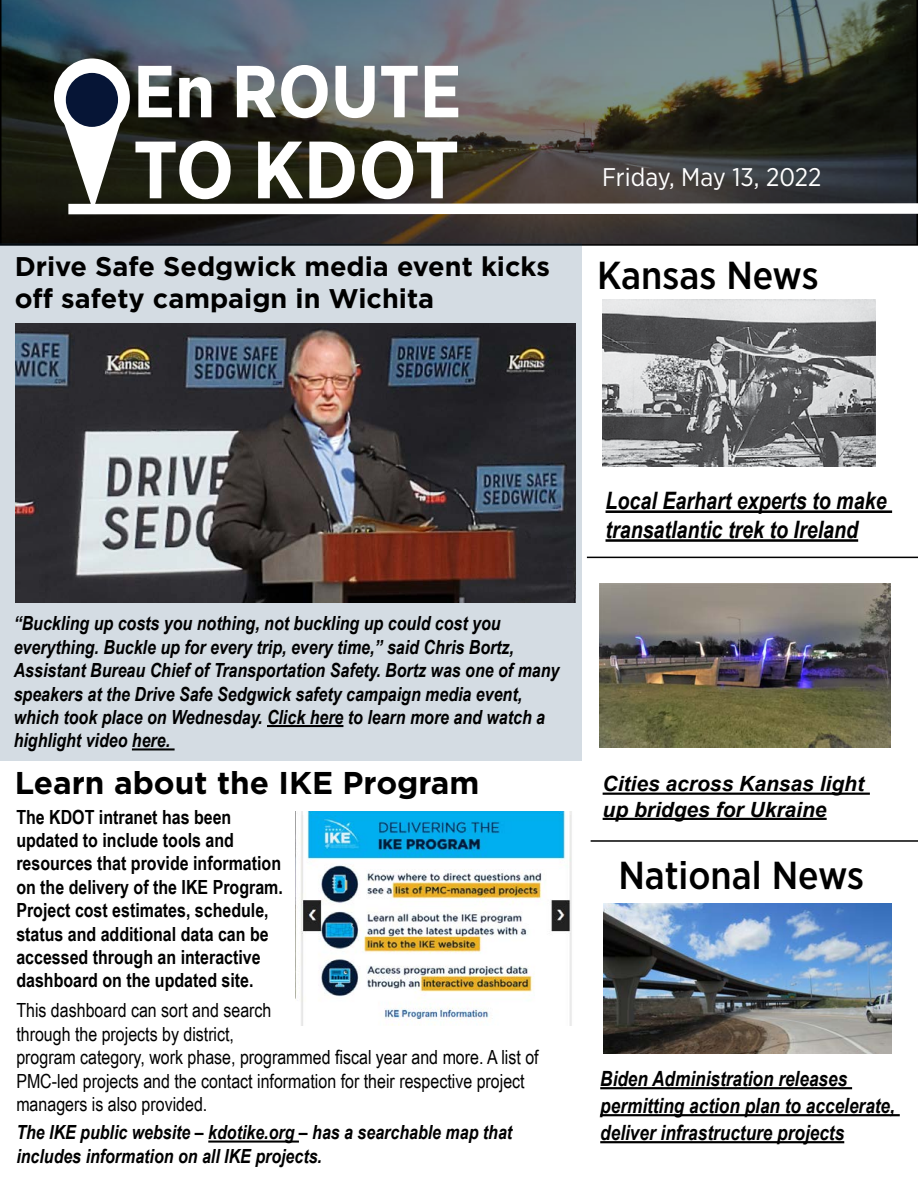
<style>
.page{position:relative;width:918px;height:1188px;background:#fff}
.page>*{position:absolute;margin:0;border:0;box-sizing:border-box;transform-origin:0 0}
.t1{font:700 81px "Gotham Narrow";letter-spacing:-.015em;color:#fff}
.t2{font:700 73.5px "Gotham Narrow";color:#fff}
.t3{font:500 39px "Gotham Narrow";color:#000}
.t4{font:700 31.5px "Gotham";color:#000}
.t5{font:700 27px/32.4px "Gotham";color:#000}
.t6{font:25.5px "Gotham Narrow";color:#fff}
.t7{font:italic 700 24px/28.8px "Arial Narrow";color:#000}
.t8{font:italic 700 21px/27px "Arial Narrow";color:#000}
.t9{font:italic 700 21px/25.2px "Arial";color:#000}
.t10{font:italic 700 19.5px/23.4px "Arial Narrow";color:#000}
.t11{font:700 19.5px/23.4px "Arial Narrow";color:#000}
.t12{font:19.5px/23.4px "Arial Narrow";color:#000}
</style>
<div class="page">
<svg style="left:2px;top:0;width:916px;height:244px;background:#4a555a"></svg>
<div style="left:0;top:243px;width:582px;height:518px;background:#d4dce3"></div>
<svg style="left:54px;top:58px;width:864px;height:162px;background:#50504a"></svg>
<div style="left:66px;top:73px;width:52px;height:54px;background:#061536;border-radius:50%"></div>
<img style="left:16px;top:323px;width:560px;height:280px">
<hr style="left:606px;top:510px;width:286px;height:3px;background:#000">
<hr style="left:606px;top:539px;width:252px;height:3px;background:#000">
<hr style="left:591px;top:840px;width:327px;height:2px;background:#000">
<hr style="left:267px;top:725px;width:76px;height:2px;background:#000">
<hr style="left:132px;top:748px;width:43px;height:2px;background:#000">
<hr style="left:600px;top:1087px;width:252px;height:2px;background:#000">
<hr style="left:600px;top:1114px;width:300px;height:2px;background:#000">
<hr style="left:600px;top:1141px;width:244px;height:2px;background:#000">
<img style="left:603px;top:903px;width:289px;height:150px">
<hr style="left:603px;top:793px;width:267px;height:2px;background:#000">
<hr style="left:603px;top:818px;width:224px;height:2px;background:#000">
<hr style="left:587px;top:557px;width:331px;height:1px;background:#000">
<img style="left:603px;top:300px;width:273px;height:166px">
<hr style="left:208px;top:1141px;width:91px;height:2px;background:#000">
<img style="left:599px;top:584px;width:291px;height:163px">
<img style="left:300px;top:811px;width:272px;height:214px">
<h2 class="t2" style="left:133px;top:44px;width:330px">En ROUTE</h2>
<h1 class="t1" style="left:133px;top:118px;width:328px">TO KDOT</h1>
<h3 class="t5" style="left:15px;top:250px;width:537px">Drive Safe Sedgwick media event kicks off safety campaign in Wichita</h3>
<h3 class="t6" style="left:602px;top:161px;width:221px">Friday, May 13, 2022</h3>
<h3 class="t3" style="left:597px;top:250px;width:223px">Kansas News</h3>
<p class="t10" style="left:14px;top:611px;width:547px">“Buckling up costs you nothing, not buckling up could cost you everything. Buckle up for every trip, every time,” said Chris Bortz, Assistant Bureau Chief of Transportation Safety. Bortz was one of many speakers at the Drive Safe Sedgwick safety campaign media event, which took place on Wednesday. Click here to learn more and watch a highlight video here.</p>
<h3 class="t4" style="left:15px;top:762px;width:466px">Learn about the IKE Program</h3>
<p class="t11" style="left:16px;top:804px;width:268px">The KDOT intranet has been updated to include tools and resources that provide information on the delivery of the IKE Program.<br>Project cost estimates, schedule, status and additional data can be accessed through an interactive dashboard on the updated site.</p>
<p class="t12" style="left:16px;top:998px;width:524px">This dashboard can sort and search<br>through the projects by district,<br>program category, work phase, programmed fiscal year and more. A list of PMC-led projects and the contact information for their respective project managers is also provided.</p>
<p class="t10" style="left:16px;top:1120px;width:497px">The IKE public website – kdotike.org – has a searchable map that includes information on all IKE projects.</p>
<p class="t7" style="left:606px;top:485px;width:283px">Local Earhart experts to make transatlantic trek to Ireland</p>
<p class="t9" style="left:603px;top:772px;width:263px">Cities across Kansas light up bridges for Ukraine</p>
<h3 class="t3" style="left:618px;top:851px;width:247px">National News</h3>
<p class="t8" style="left:600px;top:1064px;width:296px">Biden Administration releases permitting action plan to accelerate, deliver infrastructure projects</p>
</div>
